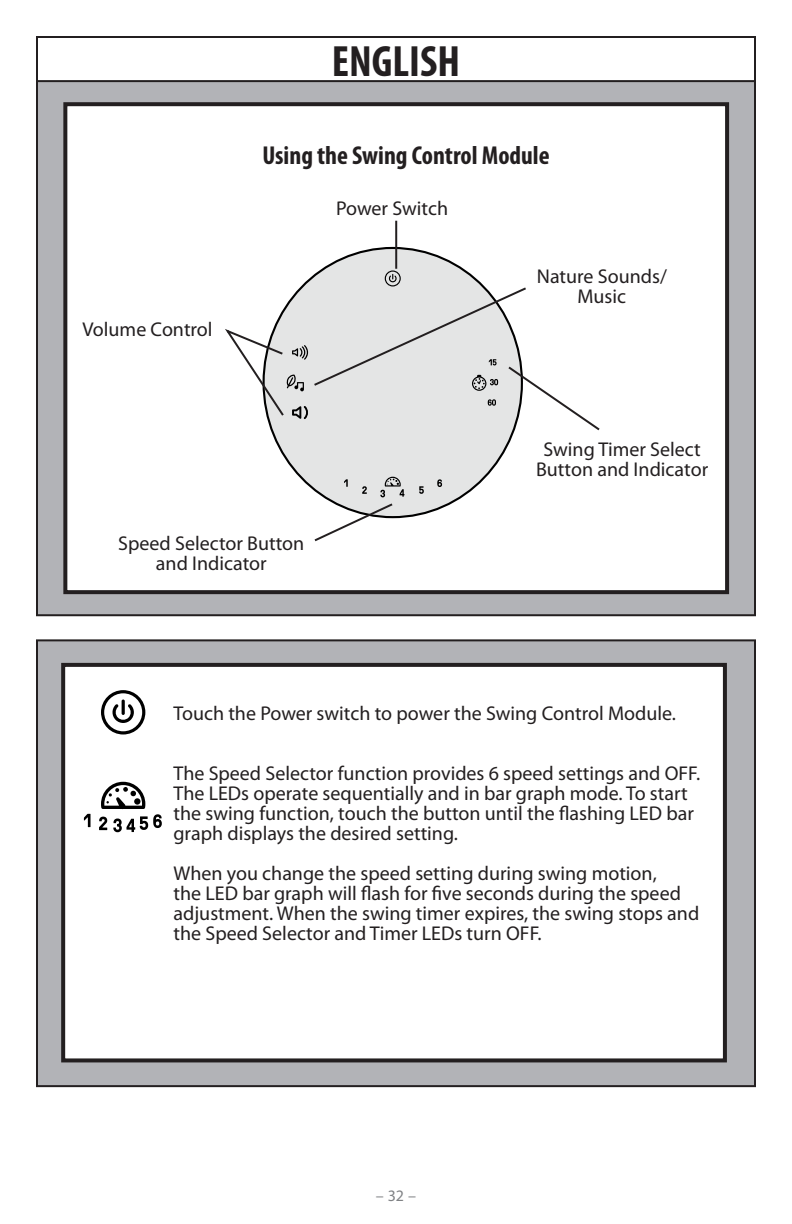
<style>
.page{position:relative;width:792px;height:1224px;background:#fff}
.page>*{position:absolute;margin:0;border:0;box-sizing:border-box;transform-origin:0 0}
.t1{font:700 condensed 44px "Myriad Pro";color:#231f20}
.t2{font:700 condensed 26px "Myriad Pro";color:#231f20}
.t3{font:20px/20px "Myriad Pro";color:#231f20;text-align:center}
.t4{font:16px "Myriad Pro";color:#808285}
</style>
<div class="page">
<div style="left:36px;top:639px;width:720px;height:448px;background:#b2b3b7;border:2px solid #231f20"></div>
<div style="left:63px;top:665px;width:662px;height:395px;background:#fff"></div>
<div style="left:61px;top:663px;width:666px;height:399px;border:4px solid #231f20"></div>
<div style="left:36px;top:37px;width:720px;height:579px;background:#b2b3b7;border:2px solid #231f20"></div>
<div style="left:63px;top:102px;width:666px;height:492px;background:#fff;border:4px solid #231f20"></div>
<div style="left:37px;top:37px;width:718px;height:44px;background:#fff"></div>
<div style="left:36px;top:36px;width:720px;height:46px;border:2px solid #231f20"></div>
<svg style="left:84px;top:814px;width:7px;height:13px"></svg>
<svg style="left:99px;top:782px;width:63px;height:50px"></svg>
<svg style="left:101px;top:690px;width:44px;height:45px"></svg>
<div style="left:263px;top:247px;width:260px;height:271px;background:#e4e5e5;border:2px solid #000;border-radius:50%"></div>
<svg style="left:419px;top:486px;width:5px;height:8px"></svg>
<svg style="left:437px;top:479px;width:5px;height:8px"></svg>
<hr style="left:395px;top:221px;width:2px;height:48px;background:#231f20">
<svg style="left:225px;top:270px;width:375px;height:162px"></svg>
<svg style="left:312px;top:477px;width:92px;height:65px"></svg>
<h1 class="t1" style="left:332px;top:37px;width:130px">ENGLISH</h1>
<h2 class="t2" style="left:262px;top:141px;width:289px">Using the Swing Control Module</h2>
<p class="t3" style="left:336px;top:198px;width:113px">Power Switch</p>
<p class="t3" style="left:82px;top:320px;width:132px">Volume Control</p>
<p class="t3" style="left:118px;top:534px;width:188px">Speed Selector Button and Indicator</p>
<p class="t3" style="left:537px;top:267px;width:132px">Nature Sounds/<br>Music</p>
<p class="t3" style="left:536px;top:440px;width:174px">Swing Timer Select<br>Button and Indicator</p>
<p class="t3" style="left:174px;top:704px;width:504px">Touch the Power switch to power the Swing Control Module.</p>
<p class="t3" style="left:174px;top:764px;width:528px;text-align:left">The Speed Selector function provides 6 speed settings and OFF.<br>The LEDs operate sequentially and in bar graph mode. To start the swing function, touch the button until the flashing LED bar graph displays the desired setting.</p>
<p class="t3" style="left:174px;top:864px;width:527px;text-align:left">When you change the speed setting during swing motion,<br>the LED bar graph will flash for five seconds during the speed adjustment. When the swing timer expires, the swing stops and the Speed Selector and Timer LEDs turn OFF.</p>
<p class="t4" style="left:376px;top:1187px;width:42px">–32–</p>
</div>
